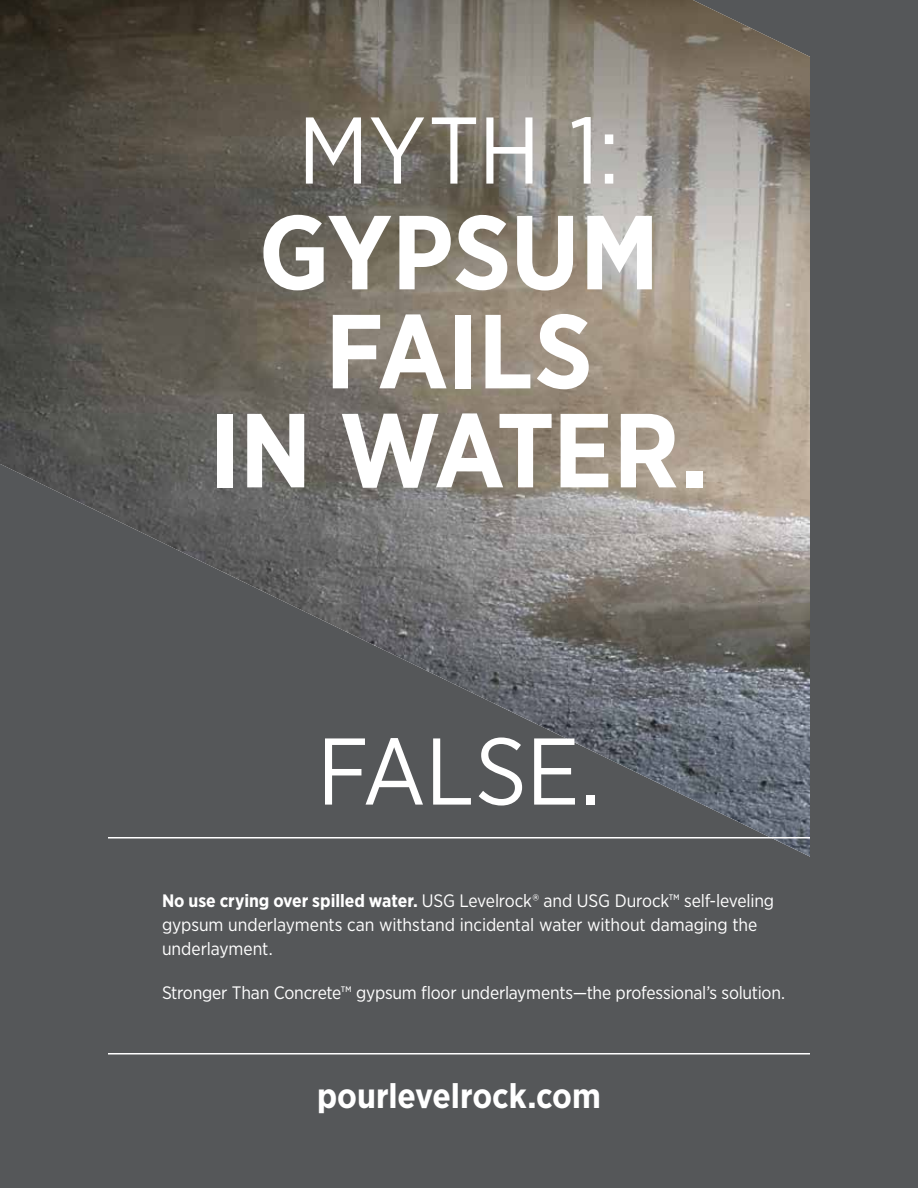
<style>
.page{position:relative;width:918px;height:1188px;background:#555759}
.page>*{position:absolute;margin:0;border:0;box-sizing:border-box;transform-origin:0 0}
.t1{font:700 105px/99px "Gotham Narrow";letter-spacing:-.005em;color:#fff;text-align:center}
.t2{font:94.5px "Gotham Narrow";letter-spacing:-.005em;color:#fff}
.t3{font:700 34.5px "Gotham Narrow";letter-spacing:-.005em;color:#fff}
.t4{font:18px/24px "Gotham Narrow";letter-spacing:-.01em;color:#fff}
.s1{font-weight:700}
</style>
<div class="page">
<img style="left:0;top:0;width:810px;height:857px">
<hr style="left:108px;top:837px;width:702px;height:1px;background:#fff">
<hr style="left:108px;top:1053px;width:702px;height:1px;background:#fff">
<h2 class="t2" style="left:298px;top:92px;width:324px">MYTH 1:</h2>
<h1 class="t1" style="left:209px;top:202px;width:501px">GYPSUM<br>FAILS<br>IN WATER.</h1>
<h2 class="t2" style="left:317px;top:713px;width:285px">FALSE.</h2>
<p class="t4" style="left:162px;top:888px;width:614px"><span class="s1">No use crying over spilled water.</span> USG Levelrock® and USG Durock™ self-leveling gypsum underlayments can withstand incidental water without damaging the underlayment.</p>
<p class="t4" style="left:162px;top:980px;width:625px">Stronger Than Concrete™ gypsum floor underlayments—the professional’s solution.</p>
<h3 class="t3" style="left:317px;top:1073px;width:285px">pourlevelrock.com</h3>
</div>
